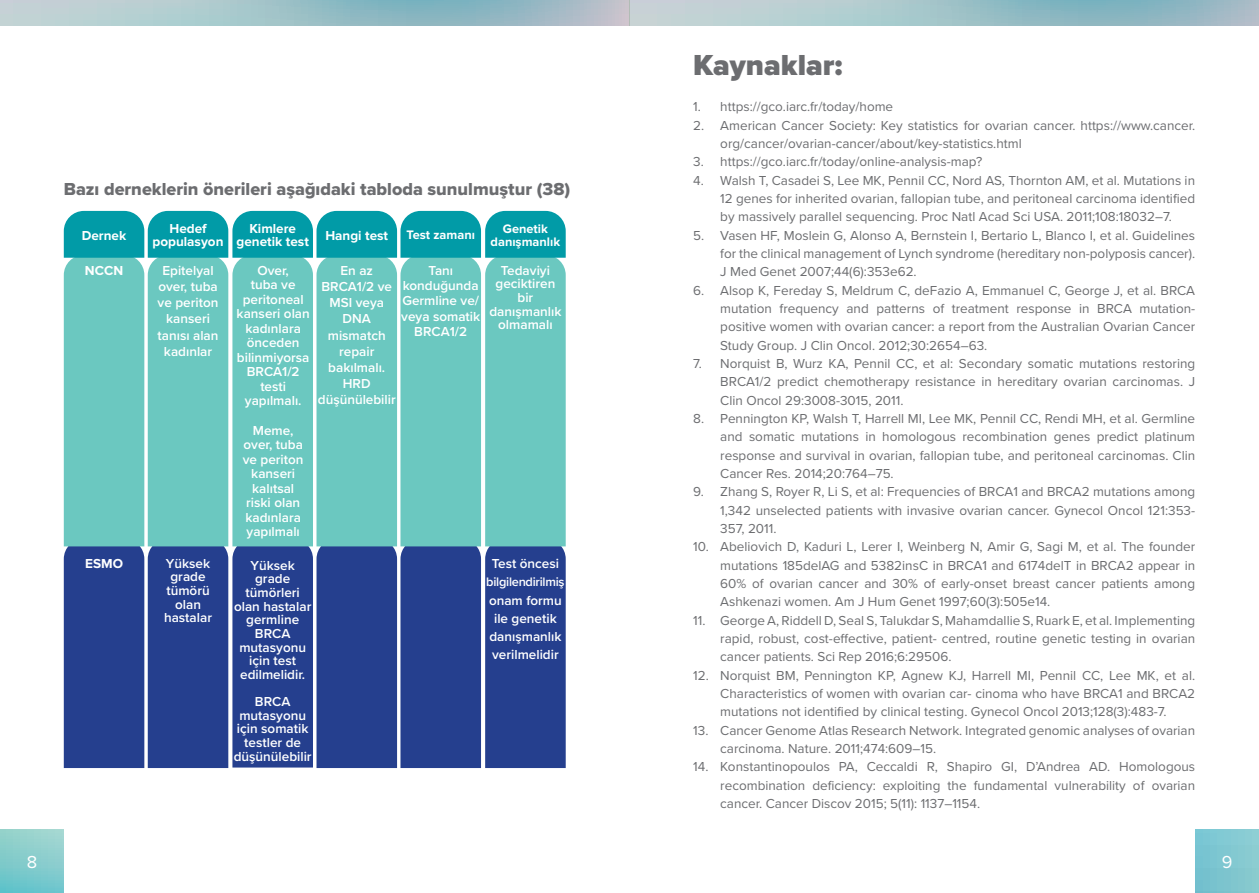
<style>
.page{position:relative;width:1259px;height:893px;background:#fff}
.page>*{position:absolute;margin:0;border:0;box-sizing:border-box;transform-origin:0 0}
.t1{font:900 30px "Proxima Nova";color:#6c6d70}
.t2{font:18px "Proxima Nova Extrabld";color:#6c6d70}
.t3{font:18px "Proxima Nova";color:#fff}
.t4{font:13.5px/18.3px "Proxima Nova";color:#6c6d70;text-align:justify}
.t5{font:600 13.5px/13.6px "Proxima Nova";color:#fff;text-align:center}
.t6{font:700 13.5px/13.6px "Proxima Nova";color:#fff;text-align:center}
.t7{font:700 12.75px/13.6px "Proxima Nova";color:#fff;text-align:center}
.t8{font:600 12.75px "Proxima Nova";letter-spacing:-.02em;color:#fff}
</style>
<div class="page">
<svg style="left:64px;top:211px;width:502px;height:557px;background:#4e92ad"></svg>
<div style="left:0;top:829px;width:64px;height:64px;background:linear-gradient(to bottom,#a2d6ce,#68c4cb)"></div>
<svg style="left:0;top:0;width:629px;height:26px;background:#a4c2c9"></svg>
<svg style="left:631px;top:0;width:628px;height:26px;background:#a5c3ca"></svg>
<div style="left:1195px;top:829px;width:64px;height:64px;background:linear-gradient(to right,#73c2d1,#8cccd0)"></div>
<p class="t2" style="left:64px;top:176px;width:508px">Bazı derneklerin önerileri aşağıdaki tabloda sunulmuştur (38)</p>
<p class="t6" style="left:82px;top:229px;width:46px">Dernek</p>
<p class="t6" style="left:325px;top:229px;width:64px">Hangi test</p>
<p class="t6" style="left:236px;top:222px;width:74px">Kimlere genetik test</p>
<p class="t7" style="left:490px;top:222px;width:71px">Genetik danışmanlık</p>
<p class="t6" style="left:152px;top:222px;width:72px">Hedef populasyon</p>
<p class="t7" style="left:406px;top:229px;width:70px">Test zamanı</p>
<p class="t6" style="left:85px;top:264px;width:40px">NCCN</p>
<p class="t5" style="left:158px;top:262px;width:62px;line-height:16.2px">Epitelyal over, tuba ve periton kanseri tanısı alan kadınlar</p>
<p class="t5" style="left:237px;top:263px;width:75px;line-height:14.5px">Over,<br>tuba ve peritoneal kanseri olan kadınlara önceden bilinmiyorsa<br>BRCA1/2 testi yapılmalı.</p>
<p class="t5" style="left:243px;top:422px;width:62px;line-height:14.5px">Meme, over, tuba ve periton kanseri kalıtsal riski olan kadınlara yapılmalı</p>
<p class="t5" style="left:321px;top:262px;width:72px;line-height:16.2px">En az<br>BRCA1/2 ve<br>MSI veya<br>DNA mismatch repair bakılmalı.</p>
<p class="t5" style="left:318px;top:375px;width:79px;line-height:16.2px">HRD düşünülebilir</p>
<p class="t5" style="left:403px;top:262px;width:77px;line-height:15.3px">Tanı konduğunda</p>
<p class="t5" style="left:401px;top:293px;width:81px;line-height:15.3px">Germline ve/ veya somatik<br>BRCA1/2</p>
<p class="t5" style="left:489px;top:263px;width:74px">Tedaviyi geciktiren bir danışmanlık olmamalı</p>
<p class="t6" style="left:85px;top:557px;width:39px">ESMO</p>
<p class="t5" style="left:164px;top:556px;width:49px">Yüksek grade tümörü olan hastalar</p>
<p class="t5" style="left:234px;top:558px;width:79px">Yüksek grade tümörleri olan hastalar germline<br>BRCA mutasyonu için test edilmelidir.</p>
<p class="t5" style="left:234px;top:694px;width:79px">BRCA mutasyonu için somatik testler de düşünülebilir</p>
<p class="t5" style="left:492px;top:556px;width:69px">Test öncesi</p>
<p class="t8" style="left:486px;top:573px;width:80px">bilgilendirilmiş</p>
<p class="t5" style="left:489px;top:591px;width:74px;line-height:18.1px">onam formu ile genetik danışmanlık verilmelidir</p>
<p class="t1" style="left:693px;top:42px;width:151px">Kaynaklar:</p>
<p class="t4" style="left:693px;top:97px;width:201px">1. https://gco.iarc.fr/today/home</p>
<p class="t4" style="left:720px;top:115px;width:476px;text-indent:-27px">2. American Cancer Society: Key statistics for ovarian cancer. https://www.cancer. org/cancer/ovarian-cancer/about/key-statistics.html</p>
<p class="t4" style="left:693px;top:152px;width:290px">3. https://gco.iarc.fr/today/online-analysis-map?</p>
<p class="t4" style="left:720px;top:170px;width:476px;text-indent:-27px">4. Walsh T, Casadei S, Lee MK, Pennil CC, Nord AS, Thornton AM, et al. Mutations in 12 genes for inherited ovarian, fallopian tube, and peritoneal carcinoma identified by massively parallel sequencing. Proc Natl Acad Sci USA. 2011;108:18032–7.</p>
<p class="t4" style="left:720px;top:225px;width:476px;text-indent:-27px">5. Vasen HF, Moslein G, Alonso A, Bernstein I, Bertario L, Blanco I, et al. Guidelines for the clinical management of Lynch syndrome (hereditary non-polyposis cancer).<br>J Med Genet 2007;44(6):353e62.</p>
<p class="t4" style="left:720px;top:280px;width:476px;text-indent:-27px">6. Alsop K, Fereday S, Meldrum C, deFazio A, Emmanuel C, George J, et al. BRCA mutation frequency and patterns of treatment response in BRCA mutation&shy;positive women with ovarian cancer: a report from the Australian Ovarian Cancer Study Group. J Clin Oncol. 2012;30:2654–63.</p>
<p class="t4" style="left:720px;top:354px;width:476px;text-indent:-27px">7. Norquist B, Wurz KA, Pennil CC, et al: Secondary somatic mutations restoring BRCA1/2 predict chemotherapy resistance in hereditary ovarian carcinomas. J Clin Oncol 29:3008-3015, 2011.</p>
<p class="t4" style="left:720px;top:409px;width:476px;text-indent:-27px">8. Pennington KP, Walsh T, Harrell MI, Lee MK, Pennil CC, Rendi MH, et al. Germline and somatic mutations in homologous recombination genes predict platinum response and survival in ovarian, fallopian tube, and peritoneal carcinomas. Clin Cancer Res. 2014;20:764–75.</p>
<p class="t4" style="left:720px;top:482px;width:476px;text-indent:-27px">9. Zhang S, Royer R, Li S, et al: Frequencies of BRCA1 and BRCA2 mutations among 1,342 unselected patients with invasive ovarian cancer. Gynecol Oncol 121:353- 357, 2011.</p>
<p class="t4" style="left:720px;top:537px;width:476px;text-indent:-27px">10. Abeliovich D, Kaduri L, Lerer I, Weinberg N, Amir G, Sagi M, et al. The founder mutations 185delAG and 5382insC in BRCA1 and 6174delT in BRCA2 appear in 60% of ovarian cancer and 30% of early-onset breast cancer patients among Ashkenazi women. Am J Hum Genet 1997;60(3):505e14.</p>
<p class="t4" style="left:720px;top:610px;width:476px;text-indent:-27px">11. George A, Riddell D, Seal S, Talukdar S, Mahamdallie S, Ruark E, et al. Implementing rapid, robust, cost-effective, patient- centred, routine genetic testing in ovarian cancer patients. Sci Rep 2016;6:29506.</p>
<p class="t4" style="left:720px;top:665px;width:476px;text-indent:-27px">12. Norquist BM, Pennington KP, Agnew KJ, Harrell MI, Pennil CC, Lee MK, et al.<br>Characteristics of women with ovarian car- cinoma who have BRCA1 and BRCA2 mutations not identified by clinical testing. Gynecol Oncol 2013;128(3):483-7.</p>
<p class="t4" style="left:720px;top:720px;width:476px;text-indent:-27px">13. Cancer Genome Atlas Research Network. Integrated genomic analyses of ovarian carcinoma. Nature. 2011;474:609–15.</p>
<p class="t4" style="left:720px;top:757px;width:476px;text-indent:-27px">14. Konstantinopoulos PA, Ceccaldi R, Shapiro GI, D’Andrea AD. Homologous recombination deficiency: exploiting the fundamental vulnerability of ovarian cancer. Cancer Discov 2015; 5(11): 1137–1154.</p>
<h2 class="t3" style="left:27px;top:849px;width:12px">8</h2>
<h2 class="t3" style="left:1221px;top:849px;width:12px">9</h2>
</div>
